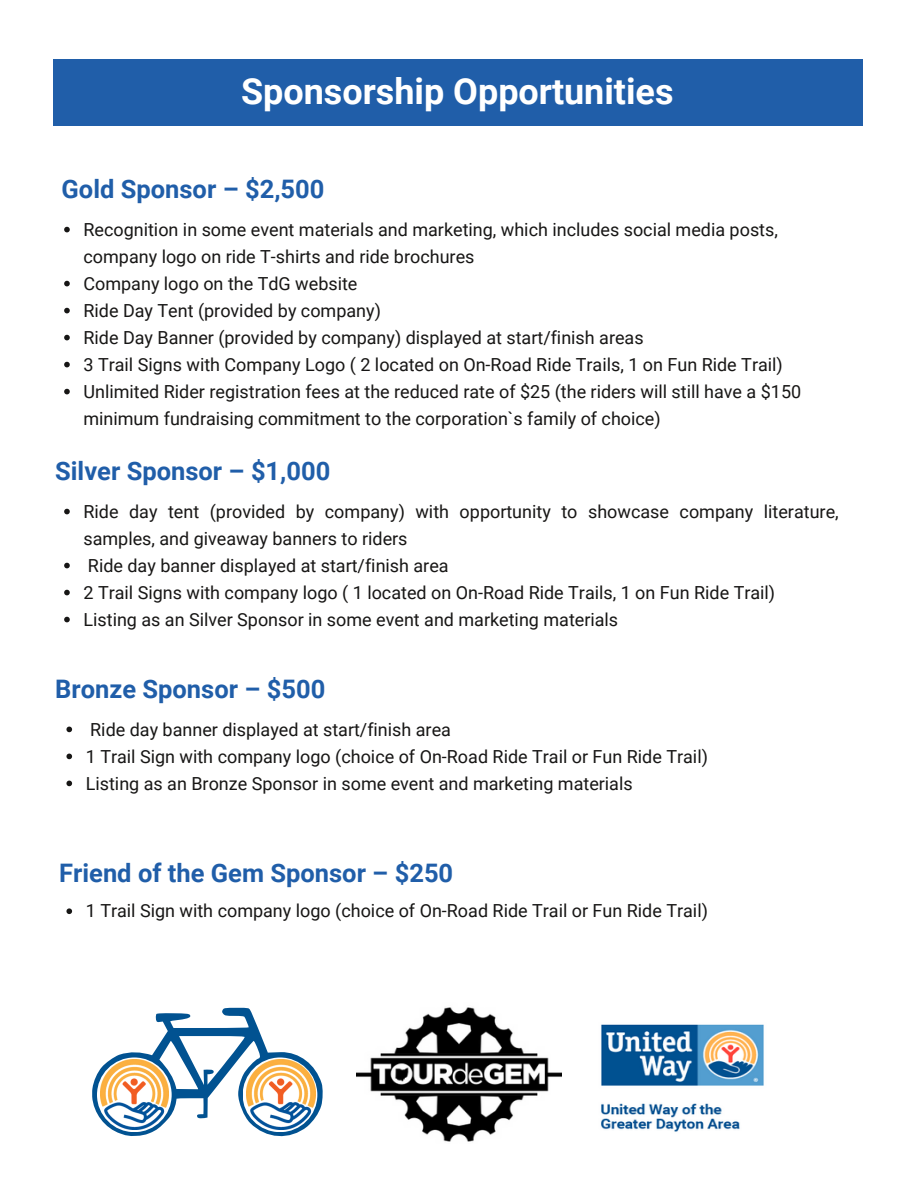
<style>
.page{position:relative;width:918px;height:1188px;background:#fff}
.page>*{position:absolute;margin:0;border:0;box-sizing:border-box;transform-origin:0 0}
.t1{font:700 36px "Roboto";color:#fff}
.t2{font:700 25.5px "Roboto";color:#205ea9}
.t3{font:18px/27px "Roboto";color:#171615}
</style>
<div class="page">
<div style="left:53px;top:59px;width:810px;height:66px;background:#205ea9"></div>
<svg style="left:64px;top:227px;width:6px;height:5px"></svg>
<svg style="left:64px;top:281px;width:6px;height:5px"></svg>
<svg style="left:64px;top:308px;width:6px;height:5px"></svg>
<svg style="left:64px;top:335px;width:6px;height:5px"></svg>
<svg style="left:64px;top:362px;width:6px;height:5px"></svg>
<svg style="left:64px;top:389px;width:6px;height:5px"></svg>
<svg style="left:64px;top:509px;width:6px;height:5px"></svg>
<svg style="left:64px;top:563px;width:6px;height:5px"></svg>
<svg style="left:64px;top:590px;width:6px;height:5px"></svg>
<svg style="left:64px;top:617px;width:6px;height:5px"></svg>
<img style="left:357px;top:1007px;width:205px;height:135px">
<img style="left:601px;top:1024px;width:163px;height:108px">
<svg style="left:66px;top:727px;width:6px;height:5px"></svg>
<svg style="left:66px;top:754px;width:6px;height:5px"></svg>
<svg style="left:66px;top:781px;width:6px;height:5px"></svg>
<svg style="left:66px;top:908px;width:6px;height:6px"></svg>
<svg style="left:92px;top:1008px;width:231px;height:129px"></svg>
<svg style="left:243px;top:1057px;width:74px;height:75px"></svg>
<img style="left:247px;top:1060px;width:69px;height:70px">
<svg style="left:97px;top:1057px;width:75px;height:75px"></svg>
<img style="left:100px;top:1060px;width:69px;height:70px">
<p class="t1" style="left:241px;top:70px;width:434px">Sponsorship Opportunities</p>
<p class="t2" style="left:62px;top:174px;width:264px">Gold Sponsor – $2,500</p>
<p class="t3" style="left:83px;top:216px;width:696px">Recognition in some event materials and marketing, which includes social media posts, company logo on ride T-shirts and ride brochures</p>
<p class="t3" style="left:83px;top:270px;width:275px">Company logo on the TdG website</p>
<p class="t3" style="left:83px;top:297px;width:299px">Ride Day Tent (provided by company)</p>
<p class="t3" style="left:83px;top:324px;width:562px">Ride Day Banner (provided by company) displayed at start/finish areas</p>
<p class="t3" style="left:83px;top:351px;width:701px">3 Trail Signs with Company Logo ( 2 located on On-Road Ride Trails, 1 on Fun Ride Trail)</p>
<p class="t3" style="left:83px;top:378px;width:719px">Unlimited Rider registration fees at the reduced rate of $25 (the riders will still have a $150 minimum fundraising commitment to the corporation`s family of choice)</p>
<p class="t2" style="left:55px;top:457px;width:277px">Silver Sponsor – $1,000</p>
<p class="t3" style="left:83px;top:498px;width:757px">Ride day tent (provided by company) with opportunity to showcase company literature, samples, and giveaway banners to riders</p>
<p class="t3" style="left:88px;top:552px;width:362px">Ride day banner displayed at start/finish area</p>
<p class="t3" style="left:83px;top:579px;width:693px">2 Trail Signs with company logo ( 1 located on On-Road Ride Trails, 1 on Fun Ride Trail)</p>
<p class="t3" style="left:83px;top:606px;width:536px">Listing as an Silver Sponsor in some event and marketing materials</p>
<p class="t2" style="left:55px;top:674px;width:272px">Bronze Sponsor – $500</p>
<p class="t3" style="left:90px;top:716px;width:362px">Ride day banner displayed at start/finish area</p>
<p class="t3" style="left:86px;top:743px;width:624px">1 Trail Sign with company logo (choice of On-Road Ride Trail or Fun Ride Trail)</p>
<p class="t3" style="left:86px;top:770px;width:548px">Listing as an Bronze Sponsor in some event and marketing materials</p>
<p class="t2" style="left:59px;top:859px;width:396px">Friend of the Gem Sponsor – $250</p>
<p class="t3" style="left:86px;top:898px;width:624px">1 Trail Sign with company logo (choice of On-Road Ride Trail or Fun Ride Trail)</p>
</div>
